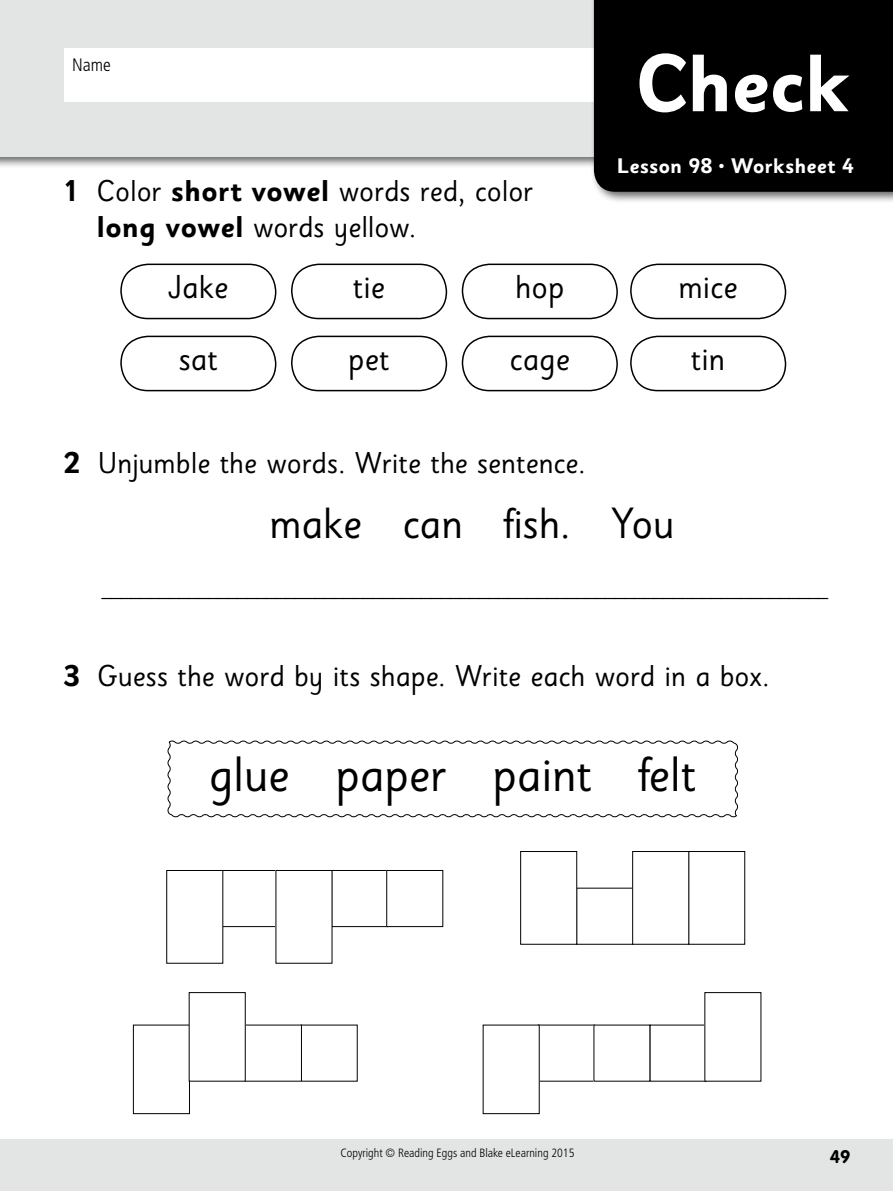
<style>
.page{position:relative;width:893px;height:1191px;background:#fff}
.page>*{position:absolute;margin:0;border:0;box-sizing:border-box;transform-origin:0 0}
.t1{font:700 81px "Sassoon Sans";letter-spacing:-.02em;color:#fff}
.t2{font:49.5px "Sassoon Sans";letter-spacing:-.005em;color:#000}
.t3{font:43.5px "Sassoon Sans";letter-spacing:-.005em;color:#000}
.t4{font:33px "Sassoon Sans";color:#000}
.t5{font:30px/36px "Sassoon Sans";letter-spacing:-.005em;color:#000}
.t6{font:21px "Sassoon Sans";color:#000}
.t7{font:700 21px "Sassoon Sans";color:#fff}
.t8{font:300 condensed 18px "Frutiger";color:#000}
.t9{font:700 18px "VAG Rounded";color:#000}
.t10{font:300 condensed 12px "Frutiger";color:#000}
.s1{font-weight:700}
.s2{font-family:"Sassoon Sans Alt"}
</style>
<div class="page">
<div style="left:0;top:1140px;width:893px;height:51px;background:#e3e4e4"></div>
<div style="left:0;top:0;width:893px;height:169px;background:#000;opacity:.6"></div>
<div style="left:0;top:0;width:893px;height:157px;background:#e3e4e4"></div>
<div style="left:64px;top:48px;width:559px;height:53px;background:#fff"></div>
<div style="left:590px;top:0;width:303px;height:204px;background:#000;opacity:.6"></div>
<div style="left:594px;top:0;width:299px;height:192px;background:#000"></div>
<svg style="left:167px;top:740px;width:571px;height:78px"></svg>
<div style="left:520px;top:851px;width:57px;height:93px;border:1px solid #000"></div>
<div style="left:632px;top:851px;width:57px;height:93px;border:1px solid #000"></div>
<div style="left:291px;top:263px;width:156px;height:56px;border:2px solid #000;border-radius:27px"></div>
<div style="left:462px;top:263px;width:156px;height:56px;border:2px solid #000;border-radius:27px"></div>
<div style="left:630px;top:263px;width:156px;height:56px;border:2px solid #000;border-radius:27px"></div>
<div style="left:120px;top:263px;width:156px;height:56px;border:2px solid #000;border-radius:27px"></div>
<div style="left:291px;top:336px;width:156px;height:55px;border:2px solid #000;border-radius:27px"></div>
<div style="left:462px;top:336px;width:156px;height:55px;border:2px solid #000;border-radius:27px"></div>
<div style="left:630px;top:336px;width:156px;height:55px;border:2px solid #000;border-radius:27px"></div>
<div style="left:120px;top:336px;width:156px;height:55px;border:2px solid #000;border-radius:27px"></div>
<div style="left:221px;top:870px;width:57px;height:57px;border:1px solid #000"></div>
<div style="left:331px;top:870px;width:57px;height:57px;border:1px solid #000"></div>
<div style="left:166px;top:870px;width:57px;height:93px;border:1px solid #000"></div>
<div style="left:386px;top:870px;width:57px;height:57px;border:1px solid #000"></div>
<div style="left:133px;top:1024px;width:57px;height:90px;border:1px solid #000"></div>
<p class="t8" style="left:72px;top:54px;width:40px">Name</p>
<p class="t5" style="left:97px;top:173px;width:438px;text-indent:-34px"><span class="s1">1</span> Color <span class="s1">short vowel</span> words red, color <span class="s1">long vowel</span> words yellow.</p>
<h1 class="t1" style="left:635px;top:34px;width:218px">Check</h1>
<p class="t7" style="left:616px;top:153px;width:239px">Lesson 98 • Worksheet 4</p>
<p class="t4" style="left:168px;top:267px;width:62px">Jake</p>
<p class="t4" style="left:353px;top:267px;width:34px">tie</p>
<p class="t4" style="left:515px;top:267px;width:51px">hop</p>
<p class="t4" style="left:678px;top:267px;width:61px">mice</p>
<p class="t4" style="left:179px;top:339px;width:41px">sat</p>
<p class="t4" style="left:348px;top:339px;width:43px">pet</p>
<p class="t4" style="left:509px;top:339px;width:62px">cage</p>
<p class="t4" style="left:691px;top:339px;width:36px">tin</p>
<p class="t5" style="left:64px;top:445px;width:523px"><span class="s1">2</span> Unjumble the words. Write the sentence.</p>
<h3 class="t3" style="left:270px;top:496px;width:407px">make can <span class="s2">f</span>ish. You</h3>
<p class="t6" style="left:101px;top:576px;width:728px">___________________________________________________________________________</p>
<p class="t5" style="left:64px;top:658px;width:707px"><span class="s1">3</span> Guess the word by its shape. Write each word in a box.</p>
<h2 class="t2" style="left:209px;top:744px;width:489px">glue paper paint <span class="s2">f</span>elt</h2>
<p class="t10" style="left:340px;top:1146px;width:235px">Copyright © Reading Eggs and Blake eLearning 2015</p>
<p class="t9" style="left:830px;top:1145px;width:22px">49</p>
</div>
